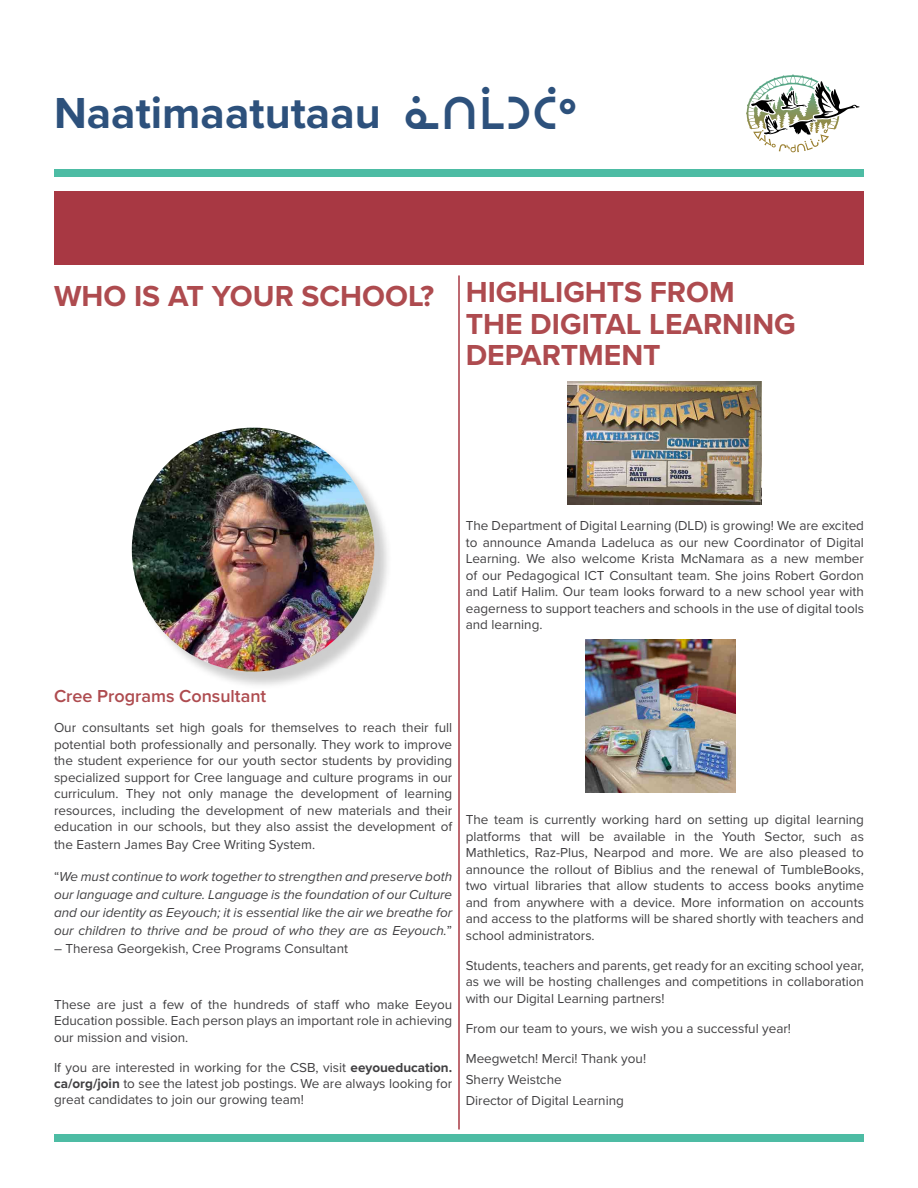
<style>
.page{position:relative;width:918px;height:1188px;background:#fff}
.page>*{position:absolute;margin:0;border:0;box-sizing:border-box;transform-origin:0 0}
.t1{font:700 45px "Proxima Nova";color:#2d517c}
.t2{font:700 30px/28.2px "Proxima Nova";color:#ae4b4f}
.t3{font:600 18px "Proxima Nova";color:#ae4b4f}
.t4{font:13.5px/16.5px "Proxima Nova";color:#414042;text-align:justify}
.t5{font:italic 13.5px/18px "Proxima Nova";color:#414042;text-align:justify}
.s1{font-family:"BJ Cree UNI"}
.s2{font-style:normal}
.s3{font-weight:700}
</style>
<div class="page">
<div style="left:54px;top:169px;width:810px;height:8px;background:#4dbca4"></div>
<div style="left:54px;top:1134px;width:810px;height:8px;background:#4dbca4"></div>
<svg style="left:746px;top:75px;width:114px;height:77px"></svg>
<div style="left:54px;top:191px;width:810px;height:73px;background:#a83843"></div>
<img style="left:567px;top:382px;width:195px;height:123px">
<div style="left:135px;top:430px;width:258px;height:260px;background:#000;opacity:.2"></div>
<img style="left:132px;top:428px;width:242px;height:244px">
<hr style="left:458px;top:275px;width:2px;height:855px;background:#a83843">
<img style="left:586px;top:640px;width:150px;height:153px">
<h1 class="t1" style="left:54px;top:80px;width:525px">Naatimaatutaau <span class="s1">ᓈᑎᒫᑐᑖᐤ</span></h1>
<h2 class="t2" style="left:466px;top:281px;width:332px;text-indent:-412px">WHO IS AT YOUR SCHOOL? HIGHLIGHTS FROM<br>THE DIGITAL LEARNING</h2>
<h2 class="t2" style="left:466px;top:341px;width:196px">DEPARTMENT</h2>
<p class="t4" style="left:466px;top:517px;width:400px">The Department of Digital Learning (DLD) is growing! We are excited to announce Amanda Ladeluca as our new Coordinator of Digital Learning. We also welcome Krista McNamara as a new member of our Pedagogical ICT Consultant team. She joins Robert Gordon and Latif Halim. Our team looks forward to a new school year with eagerness to support teachers and schools in the use of digital tools and learning.</p>
<h3 class="t3" style="left:54px;top:683px;width:214px">Cree Programs Consultant</h3>
<p class="t4" style="left:54px;top:719px;width:400px">Our consultants set high goals for themselves to reach their full potential both professionally and personally. They work to improve the student experience for our youth sector students by providing specialized support for Cree language and culture programs in our curriculum. They not only manage the development of learning resources, including the development of new materials and their education in our schools, but they also assist the development of</p>
<p class="t4" style="left:54px;top:836px;width:263px">the Eastern James Bay Cree Writing System.</p>
<p class="t5" style="left:54px;top:867px;width:400px"><span class="s2">“</span>We must continue to work together to strengthen and preserve both our language and culture. Language is the foundation of our Culture and our identity as Eeyouch; it is essential like the air we breathe for our children to thrive and be proud of who they are as Eeyouch.<span class="s2">”</span></p>
<p class="t4" style="left:54px;top:939px;width:296px">– Theresa Georgekish, Cree Programs Consultant</p>
<p class="t4" style="left:54px;top:995px;width:400px">These are just a few of the hundreds of staff who make Eeyou Education possible. Each person plays an important role in achieving our mission and vision.</p>
<p class="t4" style="left:54px;top:1058px;width:400px">If you are interested in working for the CSB, visit <span class="s3">eeyoueducation. ca/org/join</span> to see the latest job postings. We are always looking for great candidates to join our growing team!</p>
<p class="t4" style="left:466px;top:811px;width:400px">The team is currently working hard on setting up digital learning platforms that will be available in the Youth Sector, such as Mathletics, Raz-Plus, Nearpod and more. We are also pleased to announce the rollout of Biblius and the renewal of TumbleBooks, two virtual libraries that allow students to access books anytime and from anywhere with a device. More information on accounts and access to the platforms will be shared shortly with teachers and school administrators.</p>
<p class="t4" style="left:466px;top:956px;width:400px">Students, teachers and parents, get ready for an exciting school year, as we will be hosting challenges and competitions in collaboration with our Digital Learning partners!</p>
<p class="t4" style="left:466px;top:1019px;width:327px">From our team to yours, we wish you a successful year!</p>
<p class="t4" style="left:466px;top:1047px;width:182px;line-height:21px;text-align:left">Meegwetch! Merci! Thank you!<br>Sherry Weistche<br>Director of Digital Learning</p>
</div>
